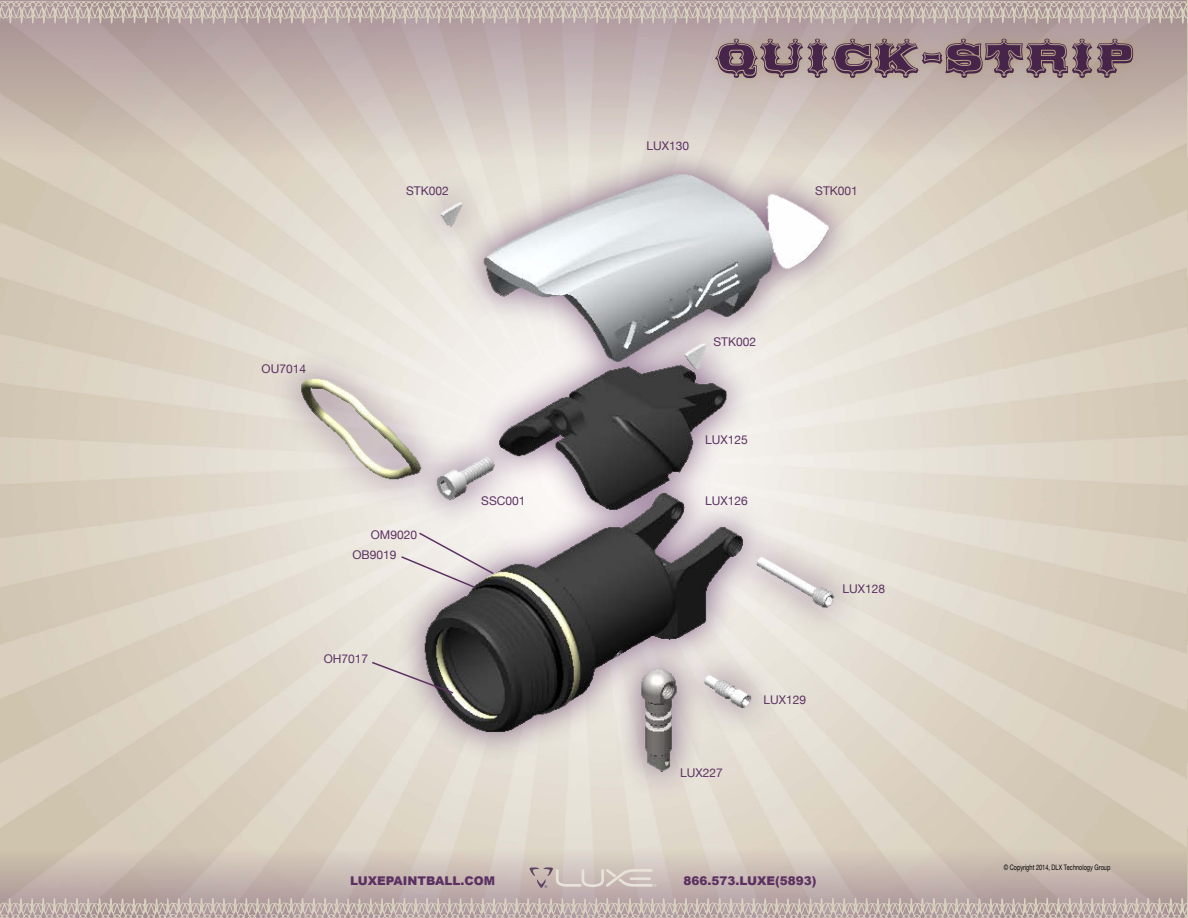
<style>
.page{position:relative;width:1188px;height:918px;background:#fff}
.page>*{position:absolute;margin:0;border:0;box-sizing:border-box;transform-origin:0 0}
.t1{font:54px "Broadgauge Ornate Cond";color:#47244a}
.t2{font:12px/20.9px "Helvetica Neue";color:#5c3162}
.t3{font:900 12px "Arial";color:#5c3162}
.t4{font:7.5px "Helvetica Neue";color:#000;scale:.75 1}
</style>
<div class="page">
<svg style="left:0;top:24px;width:1187px;height:135px;background:#c5b6b1"></svg>
<svg style="left:0;top:848px;width:1187px;height:50px;background:#c8b9b1"></svg>
<svg style="left:530px;top:867px;width:127px;height:21px;background:#cdc0bb"></svg>
<hr style="left:1187px;top:1px;width:1px;height:158px;background:#5c3162">
<hr style="left:1187px;top:848px;width:1px;height:70px;background:#5c3162">
<svg style="left:0;top:1px;width:1188px;height:23px;background:#beafaa"></svg>
<svg style="left:0;top:898px;width:1188px;height:20px;background:#bfb0ab"></svg>
<div style="left:707px;top:30px;width:436px;height:57px;background:#b3a06f;opacity:.75"></div>
<img style="left:54px;top:141px;width:1080px;height:667px">
<svg style="left:370px;top:661px;width:85px;height:34px;background:#b6b0ab"></svg>
<svg style="left:400px;top:531px;width:95px;height:58px;background:#ded8d6"></svg>
<p class="t2" style="left:406px;top:180px;width:44px">STK002</p>
<p class="t2" style="left:647px;top:135px;width:44px">LUX130</p>
<h1 class="t1" style="left:714px;top:26px;width:421px">QUICK-STRIP</h1>
<p class="t2" style="left:815px;top:180px;width:44px">STK001</p>
<p class="t2" style="left:262px;top:358px;width:46px">OU7014</p>
<p class="t2" style="left:353px;top:524px;width:66px;text-indent:18px">OM9020<br>OB9019</p>
<p class="t2" style="left:324px;top:648px;width:46px">OH7017</p>
<p class="t2" style="left:481px;top:490px;width:46px">SSC001</p>
<p class="t2" style="left:713px;top:332px;width:44px">STK002</p>
<p class="t2" style="left:705px;top:429px;width:44px">LUX125</p>
<p class="t2" style="left:705px;top:490px;width:44px">LUX126</p>
<p class="t2" style="left:842px;top:578px;width:44px">LUX128</p>
<p class="t2" style="left:680px;top:762px;width:44px">LUX227</p>
<p class="t2" style="left:764px;top:689px;width:44px">LUX129</p>
<p class="t3" style="left:350px;top:872px;width:147px">LUXEPAINTBALL.COM</p>
<p class="t3" style="left:683px;top:872px;width:135px">866.573.LUXE(5893)</p>
<p class="t4" style="left:1004px;top:863px;width:144px">© Copyright 2014, DLX Technology Group</p>
</div>
